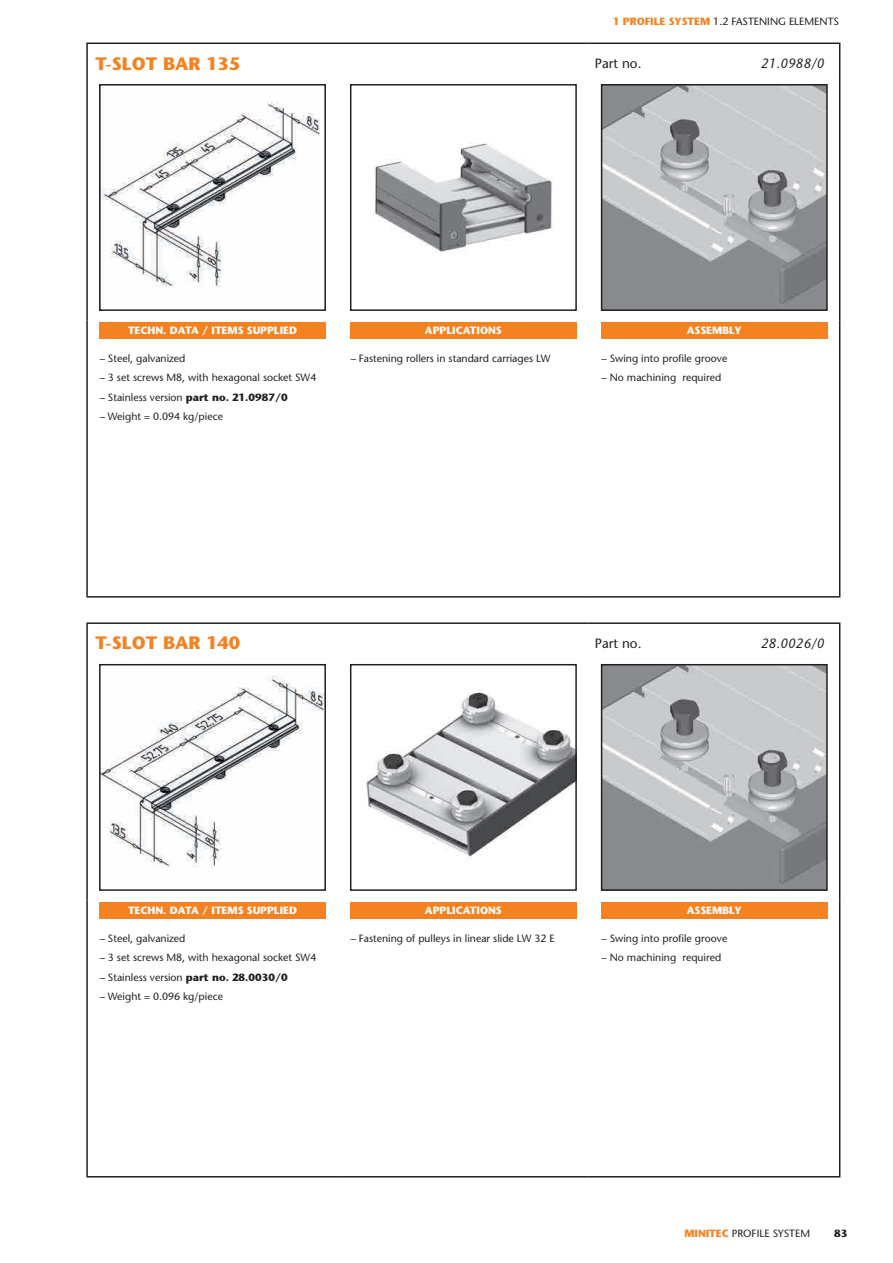
<style>
.page{position:relative;width:893px;height:1263px;background:#fff}
.page>*{position:absolute;margin:0;border:0;box-sizing:border-box;transform-origin:0 0}
.t1{font:700 18px "Stone Sans";color:#f58220}
.t2{font:italic 13.5px "Stone Sans";color:#231f20}
.t3{font:13.5px "Stone Sans";color:#231f20}
.t4{font:10.5px/19.2px "Stone Sans";color:#231f20}
.t5{font:700 10.5px "Stone Sans";color:#fff}
.t6{font:700 10.5px "Stone Sans";color:#231f20}
.s1{font-weight:700;color:#f58220}
.s2{font-weight:700}
</style>
<div class="page">
<hr style="left:86px;top:43px;width:252px;height:1px;background:#231f20">
<hr style="left:86px;top:44px;width:2px;height:34px;background:#231f20">
<hr style="left:338px;top:43px;width:251px;height:1px;background:#231f20">
<hr style="left:86px;top:78px;width:2px;height:242px;background:#231f20">
<hr style="left:839px;top:78px;width:1px;height:242px;background:#231f20">
<hr style="left:86px;top:320px;width:2px;height:276px;background:#231f20">
<hr style="left:839px;top:320px;width:1px;height:276px;background:#231f20">
<hr style="left:86px;top:596px;width:252px;height:2px;background:#231f20">
<hr style="left:338px;top:596px;width:251px;height:2px;background:#231f20">
<hr style="left:589px;top:596px;width:169px;height:2px;background:#231f20">
<hr style="left:758px;top:596px;width:82px;height:2px;background:#231f20">
<hr style="left:589px;top:43px;width:169px;height:1px;background:#231f20">
<hr style="left:758px;top:43px;width:82px;height:1px;background:#231f20">
<hr style="left:839px;top:44px;width:1px;height:34px;background:#231f20">
<img style="left:102px;top:102px;width:218px;height:185px">
<div style="left:99px;top:84px;width:227px;height:227px;border:2px solid #231f20"></div>
<img style="left:373px;top:142px;width:180px;height:110px">
<div style="left:350px;top:84px;width:227px;height:227px;border:2px solid #231f20"></div>
<img style="left:604px;top:87px;width:221px;height:221px">
<div style="left:601px;top:84px;width:227px;height:227px;border:2px solid #231f20"></div>
<div style="left:99px;top:322px;width:227px;height:17px;background:#f58220"></div>
<div style="left:350px;top:322px;width:226px;height:17px;background:#f58220"></div>
<div style="left:601px;top:322px;width:226px;height:17px;background:#f58220"></div>
<hr style="left:86px;top:622px;width:252px;height:2px;background:#231f20">
<hr style="left:86px;top:624px;width:2px;height:34px;background:#231f20">
<hr style="left:338px;top:622px;width:251px;height:2px;background:#231f20">
<hr style="left:86px;top:658px;width:2px;height:242px;background:#231f20">
<hr style="left:839px;top:658px;width:1px;height:242px;background:#231f20">
<hr style="left:86px;top:900px;width:2px;height:276px;background:#231f20">
<hr style="left:839px;top:900px;width:1px;height:276px;background:#231f20">
<hr style="left:86px;top:1176px;width:252px;height:1px;background:#231f20">
<hr style="left:338px;top:1176px;width:251px;height:1px;background:#231f20">
<hr style="left:589px;top:1176px;width:169px;height:1px;background:#231f20">
<hr style="left:758px;top:1176px;width:82px;height:1px;background:#231f20">
<hr style="left:589px;top:622px;width:169px;height:2px;background:#231f20">
<hr style="left:758px;top:622px;width:82px;height:2px;background:#231f20">
<hr style="left:839px;top:624px;width:1px;height:34px;background:#231f20">
<img style="left:102px;top:675px;width:221px;height:192px">
<div style="left:99px;top:664px;width:227px;height:227px;border:2px solid #231f20"></div>
<img style="left:366px;top:688px;width:208px;height:173px">
<div style="left:350px;top:664px;width:227px;height:227px;border:2px solid #231f20"></div>
<img style="left:604px;top:667px;width:221px;height:221px">
<div style="left:601px;top:664px;width:227px;height:227px;border:2px solid #231f20"></div>
<div style="left:99px;top:902px;width:227px;height:16px;background:#f58220"></div>
<div style="left:350px;top:902px;width:226px;height:16px;background:#f58220"></div>
<div style="left:601px;top:902px;width:226px;height:16px;background:#f58220"></div>
<p class="t4" style="left:613px;top:12px;width:228px"><span class="s1">1 PROFILE SYSTEM</span> 1.2 FASTENING ELEMENTS</p>
<h1 class="t1" style="left:96px;top:52px;width:146px">T-SLOT BAR 135</h1>
<p class="t3" style="left:595px;top:56px;width:48px">Part no.</p>
<p class="t2" style="left:761px;top:56px;width:65px">21.0988/0</p>
<p class="t5" style="left:128px;top:324px;width:170px">TECHN. DATA / ITEMS SUPPLIED</p>
<p class="t4" style="left:99px;top:349px;width:218px">− Steel, galvanized<br>− 3 set screws M8, with hexagonal socket SW4 − Stainless version <span class="s2">part no. 21.0987/0<br></span>− Weight = 0.094 kg/piece</p>
<p class="t5" style="left:425px;top:324px;width:78px">APPLICATIONS</p>
<p class="t4" style="left:350px;top:349px;width:202px">− Fastening rollers in standard carriages LW</p>
<p class="t5" style="left:687px;top:324px;width:57px">ASSEMBLY</p>
<p class="t4" style="left:601px;top:349px;width:128px">− Swing into profile groove − No machining required</p>
<h1 class="t1" style="left:96px;top:632px;width:146px">T-SLOT BAR 140</h1>
<p class="t3" style="left:595px;top:635px;width:48px">Part no.</p>
<p class="t2" style="left:761px;top:635px;width:65px">28.0026/0</p>
<p class="t5" style="left:128px;top:904px;width:170px">TECHN. DATA / ITEMS SUPPLIED</p>
<p class="t4" style="left:99px;top:929px;width:218px">− Steel, galvanized<br>− 3 set screws M8, with hexagonal socket SW4 − Stainless version <span class="s2">part no. 28.0030/0<br></span>− Weight = 0.096 kg/piece</p>
<p class="t5" style="left:425px;top:904px;width:78px">APPLICATIONS</p>
<p class="t4" style="left:350px;top:929px;width:206px">− Fastening of pulleys in linear slide LW 32 E</p>
<p class="t5" style="left:687px;top:904px;width:57px">ASSEMBLY</p>
<p class="t4" style="left:601px;top:929px;width:128px">− Swing into profile groove − No machining required</p>
<p class="t4" style="left:684px;top:1223px;width:127px"><span class="s1">MINITEC</span> PROFILE SYSTEM</p>
<p class="t6" style="left:834px;top:1227px;width:15px">83</p>
</div>
